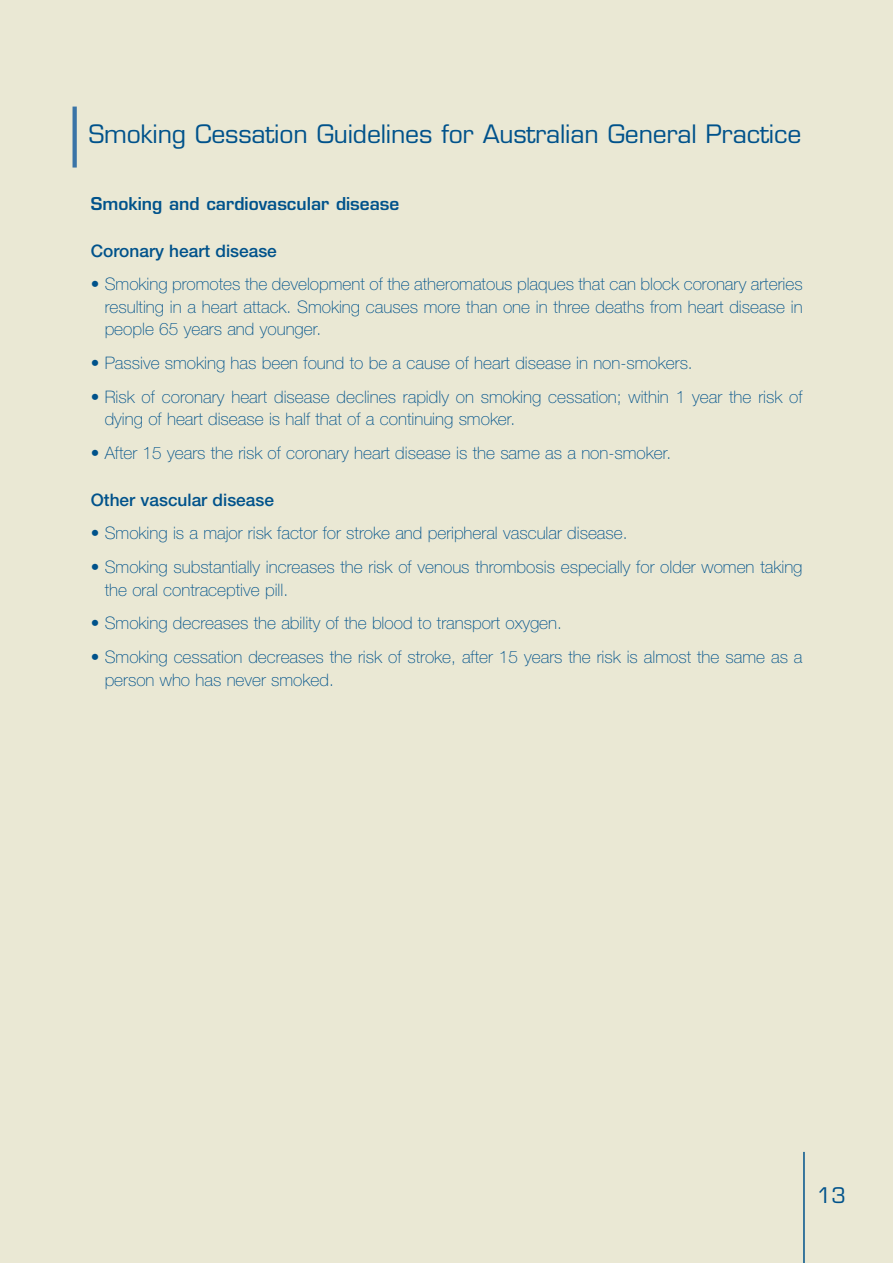
<style>
.page{position:relative;width:893px;height:1263px;background:#fff}
.page>*{position:absolute;margin:0;border:0;box-sizing:border-box;transform-origin:0 0}
.t1{font:24.75px "Eurostile";letter-spacing:-.005em;color:#00528b}
.t2{font:21px "Eurostile";color:#00528b}
.t3{font:100 17.25px/22.5px "Helvetica Neue";color:#00528b}
.t4{font:500 17.25px "Helvetica Neue";color:#00528b}
.t5{font:600 17.25px "Eurostile";color:#00528b}
</style>
<div class="page">
<div style="left:0;top:0;width:892px;height:1263px;background:#eae8d4"></div>
<div style="left:72px;top:107px;width:5px;height:61px;background:#3a74a7"></div>
<hr style="left:803px;top:1152px;width:1px;height:111px;background:#00528b">
<h1 class="t1" style="left:89px;top:124px;width:714px">Smoking Cessation Guidelines for Australian General Practice</h1>
<p class="t5" style="left:91px;top:197px;width:310px">Smoking and cardiovascular disease</p>
<p class="t4" style="left:91px;top:244px;width:187px">Coronary heart disease</p>
<p class="t3" style="left:105px;top:274px;width:699px;text-align:justify;text-indent:-14px">• Smoking promotes the development of the atheromatous plaques that can block coronary arteries resulting in a heart attack. Smoking causes more than one in three deaths from heart disease in people 65 years and younger.</p>
<p class="t3" style="left:91px;top:353px;width:603px">• Passive smoking has been found to be a cause of heart disease in non-smokers.</p>
<p class="t3" style="left:105px;top:387px;width:699px;text-indent:-14px">• Risk of coronary heart disease declines rapidly on smoking cessation; within 1 year the risk of dying of heart disease is half that of a continuing smoker.</p>
<p class="t3" style="left:91px;top:443px;width:582px">• After 15 years the risk of coronary heart disease is the same as a non-smoker.</p>
<p class="t4" style="left:91px;top:493px;width:185px">Other vascular disease</p>
<p class="t3" style="left:91px;top:523px;width:538px">• Smoking is a major risk factor for stroke and peripheral vascular disease.</p>
<p class="t3" style="left:105px;top:557px;width:699px;text-indent:-14px">• Smoking substantially increases the risk of venous thrombosis especially for older women taking the oral contraceptive pill.</p>
<p class="t3" style="left:91px;top:613px;width:472px">• Smoking decreases the ability of the blood to transport oxygen.</p>
<p class="t3" style="left:105px;top:647px;width:699px;text-indent:-14px">• Smoking cessation decreases the risk of stroke, after 15 years the risk is almost the same as a person who has never smoked.</p>
<p class="t2" style="left:816px;top:1187px;width:30px">13</p>
</div>
